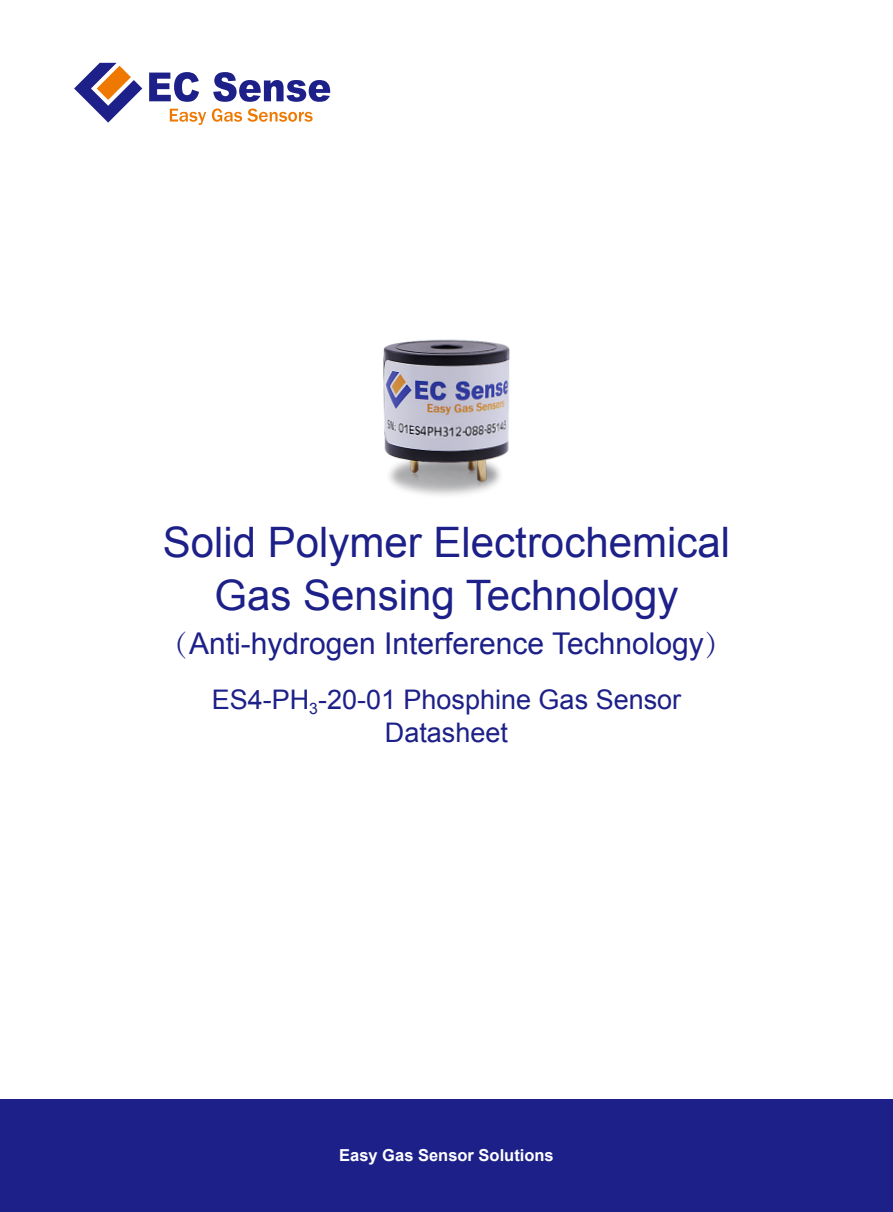
<style>
.page{position:relative;width:893px;height:1212px;background:#fff}
.page>*{position:absolute;margin:0;border:0;box-sizing:border-box;transform-origin:0 0}
.t1{font:42px/53.4px "Arial";color:#1d2088;text-align:center}
.t2{font:30px "Arial";color:#1d2088}
.t3{font:27px/32.7px "Arial";color:#1d2088;text-align:center}
.t4{font:700 16.5px "Arial";color:#fff}
.s1{font-family:"Adobe Song Std";font-weight:300}
</style>
<div class="page">
<svg style="left:149px;top:72px;width:50px;height:30px"></svg>
<svg style="left:213px;top:72px;width:117px;height:30px"></svg>
<svg style="left:74px;top:63px;width:68px;height:60px"></svg>
<svg style="left:170px;top:109px;width:36px;height:16px"></svg>
<svg style="left:212px;top:108px;width:101px;height:14px"></svg>
<div style="left:0;top:1099px;width:893px;height:113px;background:#1d2088"></div>
<img style="left:383px;top:339px;width:127px;height:157px">
<p class="t1" style="left:163px;top:516px;width:569px">Solid Polymer Electrochemical<br>Gas Sensing Technology</p>
<p class="t2" style="left:159px;top:624px;width:576px"><span class="s1">（</span>Anti-hydrogen Interference Technology<span class="s1">）</span></p>
<p class="t3" style="left:212px;top:684px;width:471px">ES4-PH<sub>3</sub>-20-01 Phosphine Gas Sensor<br>Datasheet</p>
<p class="t4" style="left:339px;top:1144px;width:216px">Easy Gas Sensor Solutions</p>
</div>
